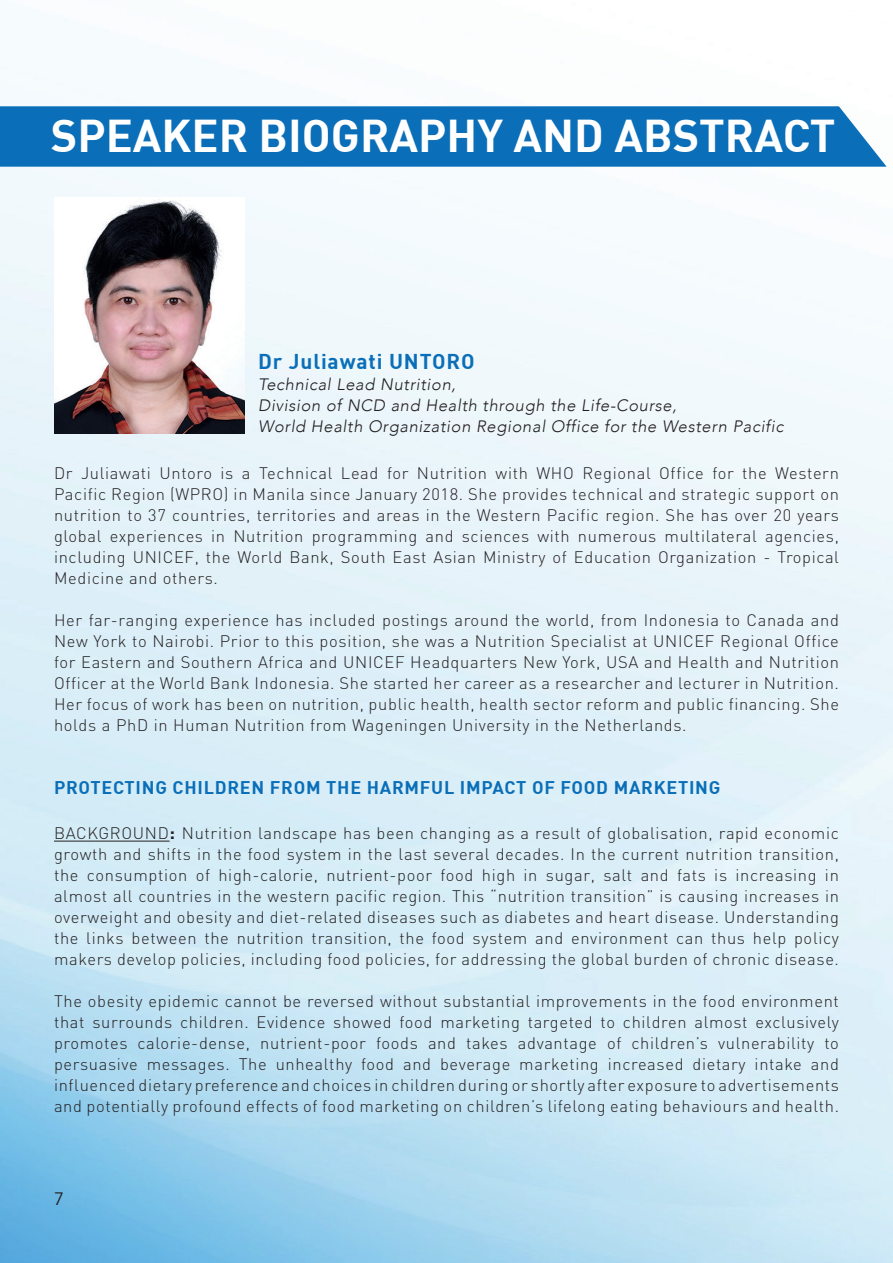
<style>
.page{position:relative;width:893px;height:1263px;background:#fff}
.page>*{position:absolute;margin:0;border:0;box-sizing:border-box;transform-origin:0 0}
.t1{font:700 45px "DIN";color:#fff}
.t2{font:700 21px "DIN";letter-spacing:.04em;color:#0a6fb8}
.t3{font:700 18px "DIN";letter-spacing:.04em;color:#0a6fb8}
.t4{font:18px "Avenir";color:#231f20}
.t5{font:300 16.5px/21px "DIN";letter-spacing:.04em;color:#231f20;text-align:justify}
.t6{font:italic 300 16.5px/21px "Avenir";letter-spacing:.04em;color:#231f20}
.s1{font-weight:700;font-size:18px}
</style>
<div class="page">
<img style="left:0;top:5px;width:893px;height:1258px">
<hr style="left:54px;top:841px;width:116px;height:1px;background:#231f20">
<div style="left:0;top:106px;width:887px;height:61px;background:#0a6fb8"></div>
<img style="left:54px;top:198px;width:191px;height:236px">
<h1 class="t1" style="left:51px;top:106px;width:786px">SPEAKER BIOGRAPHY AND ABSTRACT</h1>
<h2 class="t2" style="left:258px;top:348px;width:218px">Dr Juliawati UNTORO</h2>
<p class="t6" style="left:258px;top:374px;width:527px">Technical Lead Nutrition,<br>Division of NCD and Health through the Life-Course,<br>World Health Organization Regional Office for the Western Pacific</p>
<p class="t5" style="left:54px;top:462px;width:786px">Dr Juliawati Untoro is a Technical Lead for Nutrition with WHO Regional Office for the Western Pacific Region (WPRO) in Manila since January 2018. She provides technical and strategic support on nutrition to 37 countries, territories and areas in the Western Pacific region. She has over 20 years global experiences in Nutrition programming and sciences with numerous multilateral agencies, including UNICEF, the World Bank, South East Asian Ministry of Education Organization - Tropical Medicine and others.</p>
<p class="t5" style="left:54px;top:609px;width:787px">Her far-ranging experience has included postings around the world, from Indonesia to Canada and New York to Nairobi. Prior to this position, she was a Nutrition Specialist at UNICEF Regional Office for Eastern and Southern Africa and UNICEF Headquarters New York, USA and Health and Nutrition Officer at the World Bank Indonesia. She started her career as a researcher and lecturer in Nutrition.<br>Her focus of work has been on nutrition, public health, health sector reform and public financing. She holds a PhD in Human Nutrition from Wageningen University in the Netherlands.</p>
<h2 class="t3" style="left:54px;top:775px;width:668px">PROTECTING CHILDREN FROM THE HARMFUL IMPACT OF FOOD MARKETING</h2>
<p class="t5" style="left:54px;top:822px;width:786px">BACKGROUND<span class="s1">:</span> Nutrition landscape has been changing as a result of globalisation, rapid economic growth and shifts in the food system in the last several decades. In the current nutrition transition, the consumption of high-calorie, nutrient-poor food high in sugar, salt and fats is increasing in almost all countries in the western pacific region. This “nutrition transition” is causing increases in overweight and obesity and diet-related diseases such as diabetes and heart disease. Understanding the links between the nutrition transition, the food system and environment can thus help policy makers develop policies, including food policies, for addressing the global burden of chronic disease.</p>
<p class="t5" style="left:54px;top:990px;width:786px">The obesity epidemic cannot be reversed without substantial improvements in the food environment that surrounds children. Evidence showed food marketing targeted to children almost exclusively promotes calorie-dense, nutrient-poor foods and takes advantage of children’s vulnerability to persuasive messages. The unhealthy food and beverage marketing increased dietary intake and influenced dietary preference and choices in children during or shortly after exposure to advertisements and potentially profound effects of food marketing on children’s lifelong eating behaviours and health.</p>
<p class="t4" style="left:54px;top:1188px;width:12px">7</p>
</div>
